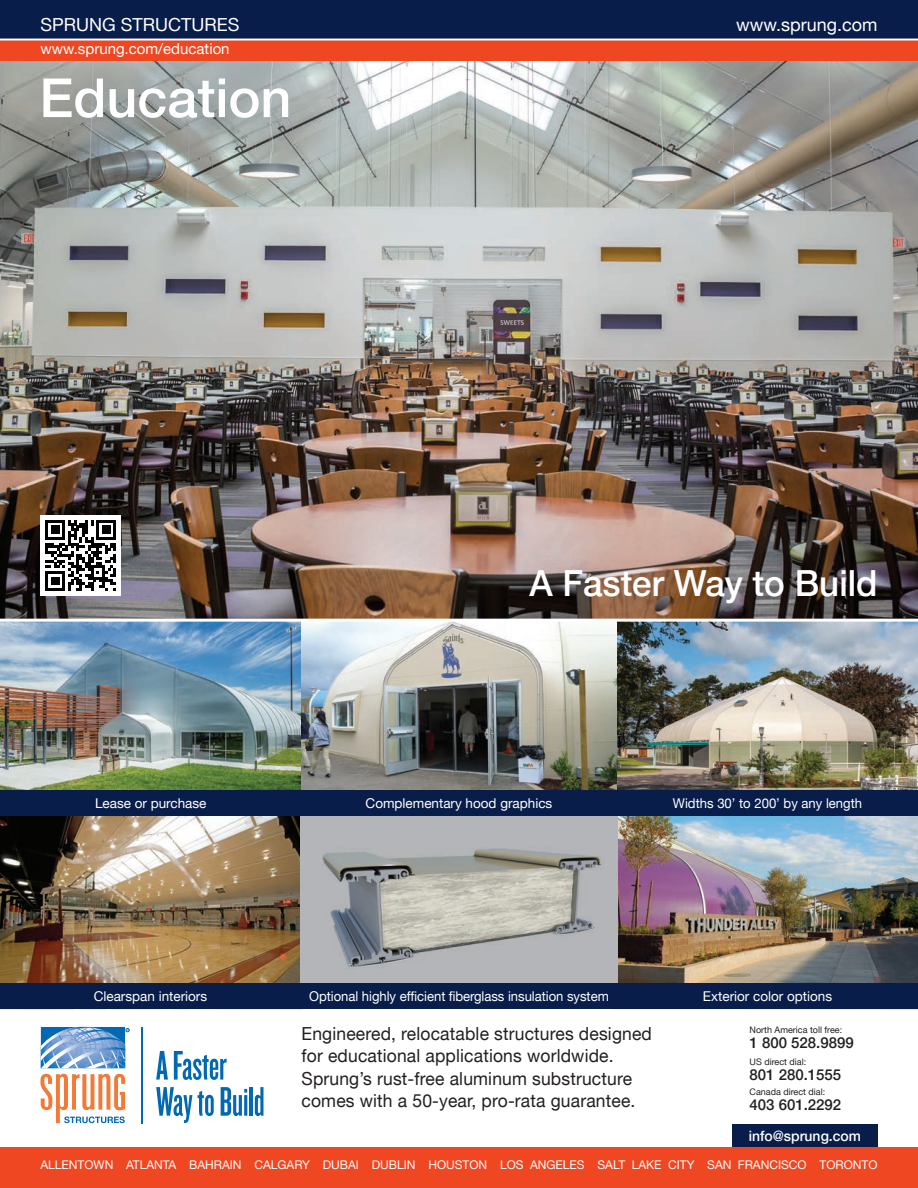
<style>
.page{position:relative;width:918px;height:1188px;background:#fff}
.page>*{position:absolute;margin:0;border:0;box-sizing:border-box;transform-origin:0 0}
.t1{font:500 54px "Helvetica Neue LT";color:#fff}
.t2{font:500 36px "Helvetica Neue LT";color:#fff}
.t3{font:18px/22.5px "Helvetica Neue LT";letter-spacing:.01em;color:#231f20}
.t4{font:18px "Helvetica Neue LT";color:#fff}
.t5{font:500 15px "Helvetica Neue LT";color:#231f20}
.t6{font:15px "Helvetica Neue LT";color:#fff}
.t7{font:500 14.25px "Helvetica Neue LT";color:#fff}
.t8{font:13.5px "Helvetica Neue LT";color:#fff}
.t9{font:12px "Helvetica Neue LT";color:#fff}
.t10{font:9px "Helvetica Neue LT";color:#231f20}
</style>
<div class="page">
<img style="left:301px;top:622px;width:316px;height:168px">
<img style="left:617px;top:815px;width:301px;height:169px">
<img style="left:0;top:815px;width:301px;height:169px">
<img style="left:617px;top:622px;width:301px;height:168px">
<img style="left:0;top:622px;width:301px;height:168px">
<img style="left:0;top:61px;width:918px;height:558px">
<img style="left:301px;top:815px;width:316px;height:169px">
<div style="left:732px;top:1124px;width:146px;height:28px;background:#091d4a"></div>
<div style="left:0;top:1148px;width:918px;height:40px;background:#ef4722"></div>
<div style="left:0;top:790px;width:918px;height:25px;background:#091d4a"></div>
<div style="left:0;top:984px;width:918px;height:25px;background:#091d4a"></div>
<div style="left:40px;top:515px;width:82px;height:81px;background:#fff"></div>
<svg style="left:45px;top:520px;width:71px;height:71px"></svg>
<div style="left:0;top:0;width:918px;height:39px;background:#091d4a"></div>
<div style="left:0;top:40px;width:918px;height:21px;background:#ef4722"></div>
<svg style="left:156px;top:1051px;width:12px;height:29px"></svg>
<svg style="left:174px;top:1051px;width:53px;height:29px"></svg>
<svg style="left:156px;top:1087px;width:36px;height:36px"></svg>
<svg style="left:198px;top:1091px;width:16px;height:25px"></svg>
<svg style="left:221px;top:1087px;width:26px;height:29px"></svg>
<hr style="left:244px;top:1095px;width:3px;height:21px;background:#0168b3">
<hr style="left:250px;top:1087px;width:3px;height:29px;background:#0168b3">
<svg style="left:255px;top:1087px;width:8px;height:29px"></svg>
<svg style="left:41px;top:1027px;width:88px;height:41px"></svg>
<svg style="left:41px;top:1074px;width:84px;height:49px"></svg>
<hr style="left:141px;top:1027px;width:2px;height:96px;background:#0168b3">
<hr style="left:0;top:39px;width:918px;height:2px;background:#fff">
<p class="t4" style="left:40px;top:14px;width:200px">SPRUNG STRUCTURES</p>
<p class="t4" style="left:736px;top:14px;width:143px">www.sprung.com</p>
<p class="t6" style="left:40px;top:40px;width:191px">www.sprung.com/education</p>
<p class="t1" style="left:39px;top:66px;width:254px">Education</p>
<h2 class="t2" style="left:529px;top:562px;width:350px">A Faster Way to Build</h2>
<p class="t8" style="left:95px;top:795px;width:113px">Lease or purchase</p>
<p class="t8" style="left:366px;top:795px;width:188px">Complementary hood graphics</p>
<p class="t8" style="left:673px;top:795px;width:191px">Widths 30’ to 200’ by any length</p>
<p class="t8" style="left:94px;top:988px;width:115px">Clearspan interiors</p>
<p class="t8" style="left:309px;top:988px;width:301px">Optional highly efficient fiberglass insulation system</p>
<p class="t3" style="left:302px;top:1022px;width:352px">Engineered, relocatable structures designed for educational applications worldwide.<br>Sprung’s rust-free aluminum substructure comes with a 50-year, pro-rata guarantee.</p>
<p class="t8" style="left:703px;top:988px;width:131px">Exterior color options</p>
<p class="t10" style="left:750px;top:1025px;width:94px">North America toll free:</p>
<p class="t5" style="left:750px;top:1034px;width:106px">1 800 528.9899</p>
<p class="t10" style="left:750px;top:1056px;width:58px">US direct dial:</p>
<p class="t5" style="left:750px;top:1066px;width:93px">801 280.1555</p>
<p class="t10" style="left:750px;top:1086px;width:77px">Canada direct dial:</p>
<p class="t5" style="left:750px;top:1096px;width:93px">403 601.2292</p>
<p class="t7" style="left:749px;top:1128px;width:114px">info@sprung.com</p>
<p class="t9" style="left:40px;top:1158px;width:839px">ALLENTOWN ATLANTA BAHRAIN CALGARY DUBAI DUBLIN HOUSTON LOS ANGELES SALT LAKE CITY SAN FRANCISCO TORONTO</p>
</div>
